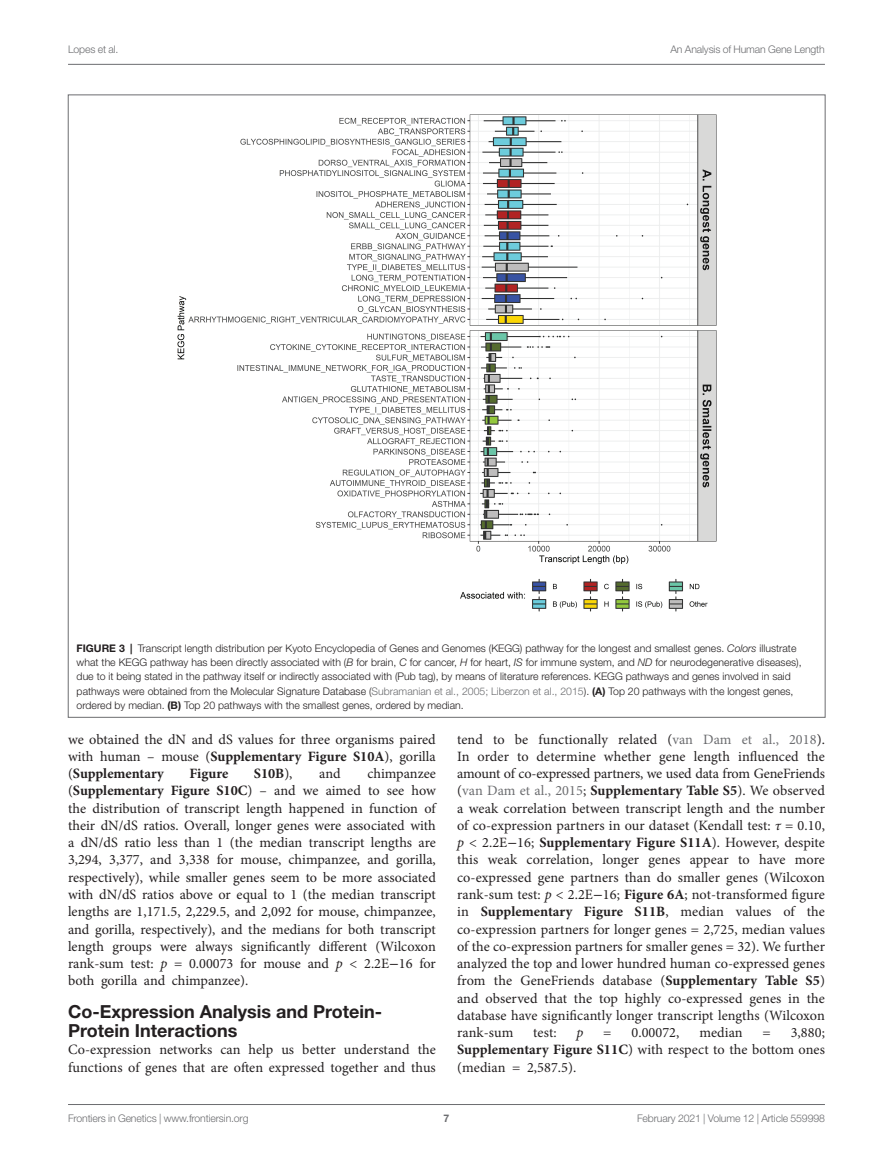
<style>
.page{position:relative;width:893px;height:1170px;background:#fff}
.page>*{position:absolute;margin:0;border:0;box-sizing:border-box;transform-origin:0 0}
.HEAD_2{font:700 18px/18.8px "Helvetica Neue LT Std";color:#231f20}
.TEXT_FLUSH{font:14.25px/17.2px "Minion Pro";color:#231f20;text-align:justify}
.TEXT_FLUSH-2{font:700 14.25px "Minion Pro";color:#231f20}
.TEXT_FLUSH-3{font:italic 14.25px "Minion Pro";color:#231f20}
.FIG_LEG{font:300 10.5px/14.2px "Helvetica Neue LT Std";color:#231f20}
.t1{font:300 10.5px "Helvetica Neue LT Std";letter-spacing:-.015em;color:#6c6d70}
.t2{font:700 10.5px "Helvetica Neue LT Std";color:#6c6d70}
.s1{font-weight:700}
.s2{font-style:italic}
.s3{color:#6c6d70}
.s4{font-family:"STIX General"}
.s5{font-weight:400}
</style>
<div class="page">
<hr style="left:68px;top:64px;width:757px;height:1px;background:#6c6d70">
<hr style="left:68px;top:1104px;width:757px;height:1px;background:#6c6d70">
<img style="left:177px;top:114px;width:540px;height:498px">
<p class="t1" style="left:68px;top:42px;width:52px">Lopes et al.</p>
<p class="t1" style="left:670px;top:42px;width:156px">An Analysis of Human Gene Length</p>
<p class="FIG_LEG" style="left:77px;top:640px;width:726px"><span class="s1">FIGURE 3 |</span> Transcript length distribution per Kyoto Encyclopedia of Genes and Genomes (KEGG) pathway for the longest and smallest genes. <span class="s2">Colors</span> illustrate what the KEGG pathway has been directly associated with (<span class="s2">B</span> for brain, <span class="s2">C</span> for cancer, <span class="s2">H</span> for heart, <span class="s2">IS</span> for immune system, and <span class="s2">ND</span> for neurodegenerative diseases), due to it being stated in the pathway itself or indirectly associated with (Pub tag), by means of literature references. KEGG pathways and genes involved in said pathways were obtained from the Molecular Signature Database (<span class="s3">Subramanian et al., 2005; Liberzon et al., 2015</span>). <span class="s1">(A)</span> Top 20 pathways with the longest genes, ordered by median. <span class="s1">(B)</span> Top 20 pathways with the smallest genes, ordered by median.</p>
<p class="TEXT_FLUSH" style="left:68px;top:730px;width:369px">we obtained the dN and dS values for three organisms paired with human – mouse (<span class="s1">Supplementary Figure S10A</span>), gorilla (<span class="s1">Supplementary</span></p>
<p class="TEXT_FLUSH" style="left:68px;top:765px;width:369px;text-indent:299px">chimpanzee (<span class="s1">Supplementary Figure S10C</span>) – and we aimed to see how the distribution of transcript length happened in function of their dN/dS ratios. Overall, longer genes were associated with a dN/dS ratio less than 1 (the median transcript lengths are 3,294, 3,377, and 3,338 for mouse, chimpanzee, and gorilla, respectively), while smaller genes seem to be more associated with dN/dS ratios above or equal to 1 (the median transcript lengths are 1,171.5, 2,229.5, and 2,092 for mouse, chimpanzee, and gorilla, respectively), and the medians for both transcript length groups were always significantly different (Wilcoxon rank-sum test: <span class="s2">p</span> = 0.00073 for mouse and <span class="s2">p</span> &lt; 2.2E<span class="s4">−</span>16 for both gorilla and chimpanzee).</p>
<p class="HEAD_2" style="left:68px;top:1002px;width:315px">Co-Expression Analysis and Protein-<br>Protein Interactions</p>
<p class="TEXT_FLUSH" style="left:68px;top:1041px;width:369px">Co-expression networks can help us better understand the functions of genes that are often expressed together and thus</p>
<p class="TEXT_FLUSH-2" style="left:189px;top:765px;width:40px">Figure</p>
<p class="TEXT_FLUSH-2" style="left:254px;top:765px;width:40px">S10B<span class="s5">),</span></p>
<p class="TEXT_FLUSH" style="left:319px;top:765px;width:23px">and</p>
<p class="TEXT_FLUSH" style="left:457px;top:730px;width:369px">tend to be functionally related (<span class="s3">van Dam et al., 2018</span>).<br>In order to determine whether gene length influenced the amount of co-expressed partners, we used data from GeneFriends (<span class="s3">van Dam et al., 2015</span>; <span class="s1">Supplementary Table S5</span>). We observed a weak correlation between transcript length and the number of co-expression partners in our dataset (Kendall test: <span class="s2">τ</span> = 0.10, <span class="s2">p</span> &lt; 2.2E<span class="s4">−</span>16; <span class="s1">Supplementary Figure S11A</span>). However, despite this weak correlation, longer genes appear to have more co-expressed gene partners than do smaller genes (Wilcoxon rank-sum test: <span class="s2">p</span> &lt; 2.2E<span class="s4">−</span>16; <span class="s1">Figure 6A</span>; not-transformed figure in <span class="s1">Supplementary Figure S11B</span>, median values of the co-expression partners for longer genes = 2,725, median values of the co-expression partners for smaller genes = 32). We further analyzed the top and lower hundred human co-expressed genes from the GeneFriends database (<span class="s1">Supplementary Table S5</span>) and observed that the top highly co-expressed genes in the database have significantly longer transcript lengths (Wilcoxon rank-sum</p>
<p class="TEXT_FLUSH" style="left:533px;top:1023px;width:25px">test:</p>
<p class="TEXT_FLUSH-3" style="left:576px;top:1023px;width:8px">p</p>
<p class="TEXT_FLUSH" style="left:603px;top:1023px;width:10px">=</p>
<p class="TEXT_FLUSH" style="left:631px;top:1023px;width:50px">0.00072,</p>
<p class="TEXT_FLUSH" style="left:699px;top:1023px;width:45px">median</p>
<p class="TEXT_FLUSH" style="left:763px;top:1023px;width:10px">=</p>
<p class="TEXT_FLUSH" style="left:457px;top:1023px;width:369px;text-indent:334px">3,880; <span class="s1">Supplementary Figure S11C</span>) with respect to the bottom ones (median = 2,587.5).</p>
<p class="t1" style="left:68px;top:1111px;width:182px">Frontiers in Genetics | www.frontiersin.org</p>
<p class="t2" style="left:444px;top:1111px;width:7px">7</p>
<p class="t1" style="left:637px;top:1111px;width:189px">February 2021 | Volume 12 | Article 559998</p>
</div>
